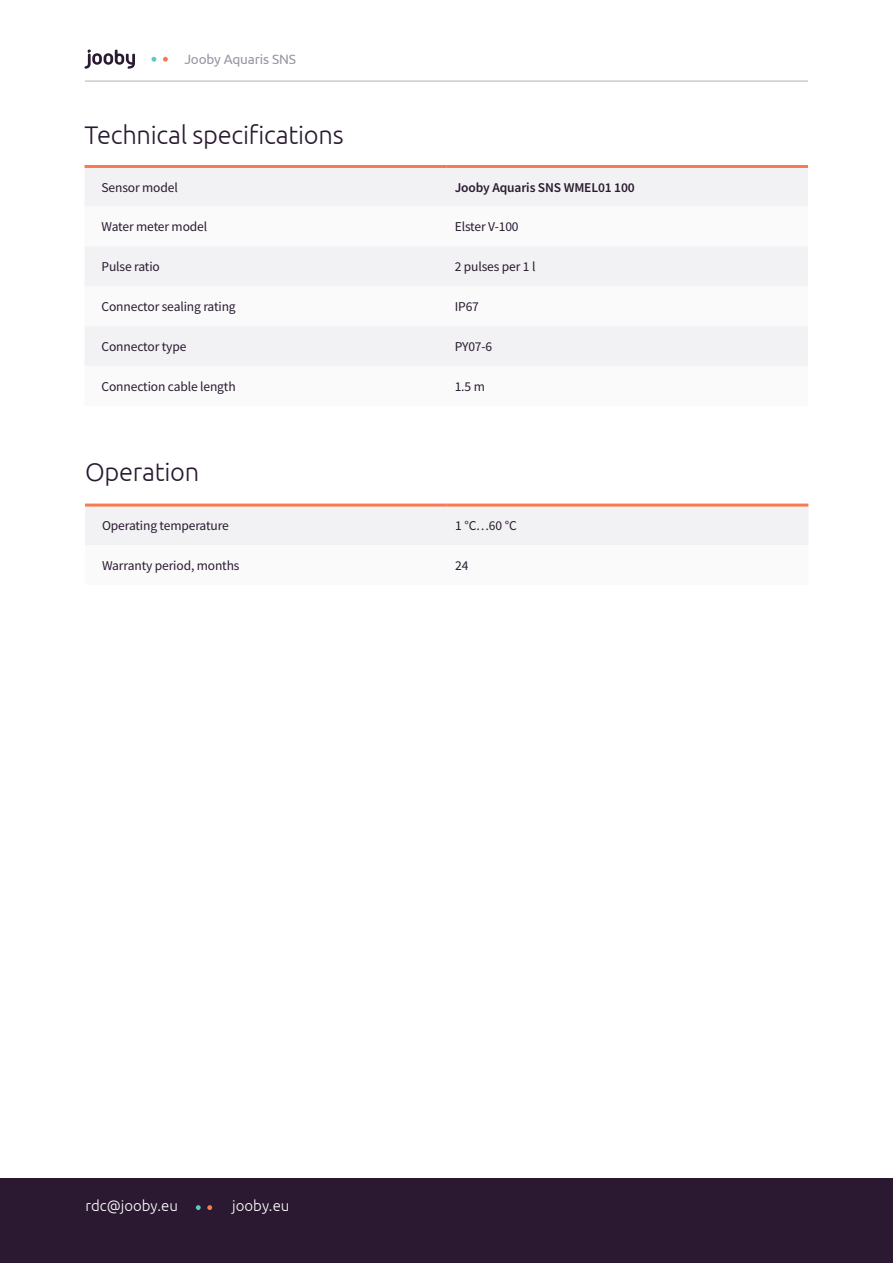
<style>
.page{position:relative;width:893px;height:1263px;background:#fff}
.page>*{position:absolute;margin:0;border:0;box-sizing:border-box;transform-origin:0 0}
.t1{font:300 25.5px "Ubuntu";letter-spacing:-.01em;color:#291a30}
.t2{font:300 15px "Ubuntu";color:#fff}
.t3{font:13.5px "Source Sans Pro";letter-spacing:-.01em;color:#291a30}
.t4{font:600 13.5px "Source Sans Pro";letter-spacing:-.01em;color:#291a30}
.t5{font:13.5px "Ubuntu";letter-spacing:-.01em;color:#9696a5}
</style>
<div class="page">
<div style="left:0;top:1178px;width:893px;height:85px;background:#2a1931"></div>
<svg style="left:207px;top:1205px;width:5px;height:5px"></svg>
<svg style="left:196px;top:1205px;width:5px;height:5px"></svg>
<svg style="left:85px;top:49px;width:50px;height:20px"></svg>
<svg style="left:163px;top:57px;width:5px;height:5px"></svg>
<svg style="left:151px;top:57px;width:5px;height:5px"></svg>
<hr style="left:85px;top:80px;width:723px;height:2px;background:#c8ccd4">
<div style="left:85px;top:506px;width:723px;height:39px;background:#f2f1f3"></div>
<hr style="left:85px;top:503px;width:362px;height:3px;background:#f67a52">
<hr style="left:447px;top:503px;width:361px;height:3px;background:#f67a52">
<div style="left:85px;top:168px;width:723px;height:38px;background:#f2f1f3"></div>
<svg style="left:85px;top:247px;width:723px;height:119px;fill:#f2f1f3"></svg>
<hr style="left:85px;top:165px;width:361px;height:3px;background:#f67a52">
<hr style="left:446px;top:165px;width:362px;height:3px;background:#f67a52">
<p class="t5" style="left:184px;top:51px;width:113px">Jooby Aquaris SNS</p>
<h1 class="t1" style="left:85px;top:120px;width:261px">Technical specifications</h1>
<p class="t3" style="left:102px;top:178px;width:78px">Sensor model</p>
<p class="t4" style="left:455px;top:178px;width:181px">Jooby Aquaris SNS WMEL01 100</p>
<p class="t3" style="left:102px;top:218px;width:107px">Water meter model</p>
<p class="t3" style="left:455px;top:218px;width:65px">Elster V-100</p>
<p class="t3" style="left:102px;top:258px;width:60px">Pulse ratio</p>
<p class="t3" style="left:455px;top:258px;width:82px">2 pulses per 1 l</p>
<p class="t3" style="left:102px;top:298px;width:136px">Connector sealing rating</p>
<p class="t3" style="left:455px;top:298px;width:26px">IP67</p>
<p class="t3" style="left:102px;top:338px;width:86px">Connector type</p>
<p class="t3" style="left:455px;top:338px;width:39px">PY07-6</p>
<p class="t3" style="left:102px;top:378px;width:136px">Connection cable length</p>
<p class="t3" style="left:455px;top:378px;width:32px">1.5 m</p>
<h1 class="t1" style="left:85px;top:456px;width:116px">Operation</h1>
<p class="t3" style="left:102px;top:517px;width:128px">Operating temperature</p>
<p class="t3" style="left:455px;top:517px;width:63px">1 °С…60 °С</p>
<p class="t3" style="left:102px;top:557px;width:139px">Warranty period, months</p>
<p class="t3" style="left:455px;top:557px;width:15px">24</p>
<p class="t2" style="left:85px;top:1197px;width:94px">rdc@jooby.eu</p>
<p class="t2" style="left:232px;top:1197px;width:59px">jooby.eu</p>
</div>
